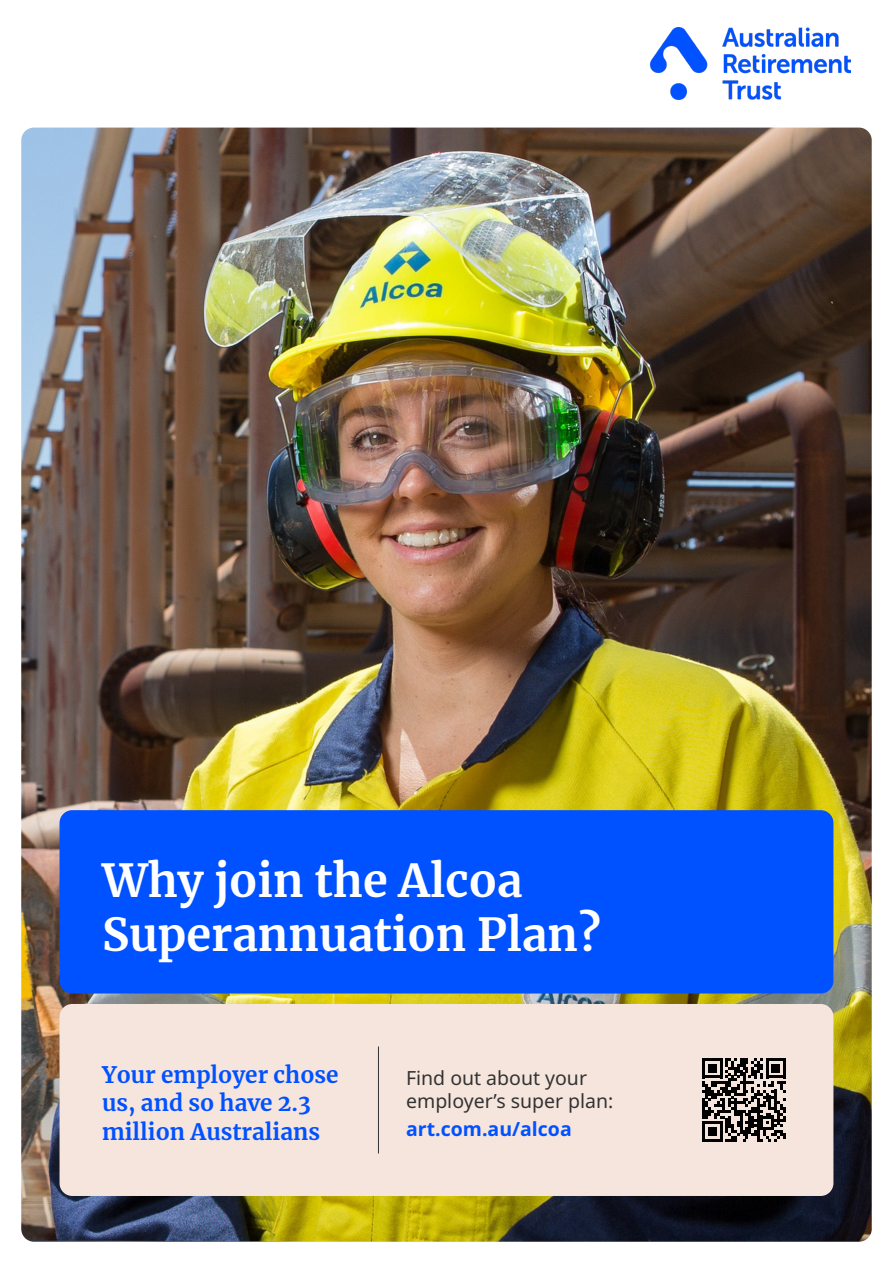
<style>
.page{position:relative;width:893px;height:1263px;background:#fff}
.page>*{position:absolute;margin:0;border:0;box-sizing:border-box;transform-origin:0 0}
.Main_heading{font:700 45px/54px "Merriweather";color:#fff}
.Main_heading-2{font:700 22.5px/28.5px "Merriweather";color:#0051ff}
.SEN-para{font:19.5px/23.4px "Noto Sans";color:#333}
.SEN-para-2{font:700 19.5px "Noto Sans";color:#0051ff}
</style>
<div class="page">
<img style="left:21px;top:128px;width:851px;height:1114px">
<img style="left:651px;top:28px;width:199px;height:72px">
<div style="left:60px;top:810px;width:773px;height:183px;background:#0051ff;border-radius:13px"></div>
<div style="left:60px;top:1004px;width:773px;height:192px;background:#f6e5dd;border-radius:13px"></div>
<hr style="left:378px;top:1046px;width:1px;height:107px;background:#333">
<svg style="left:702px;top:1058px;width:84px;height:84px"></svg>
<p class="Main_heading" style="left:102px;top:852px;width:500px">Why join the Alcoa<br>Superannuation Plan?</p>
<p class="Main_heading-2" style="left:102px;top:1059px;width:238px">Your employer chose us, and so have 2.3 million Australians</p>
<p class="SEN-para" style="left:406px;top:1066px;width:209px">Find out about your employer’s super plan:</p>
<p class="SEN-para-2" style="left:406px;top:1115px;width:167px">art.com.au/alcoa</p>
</div>
